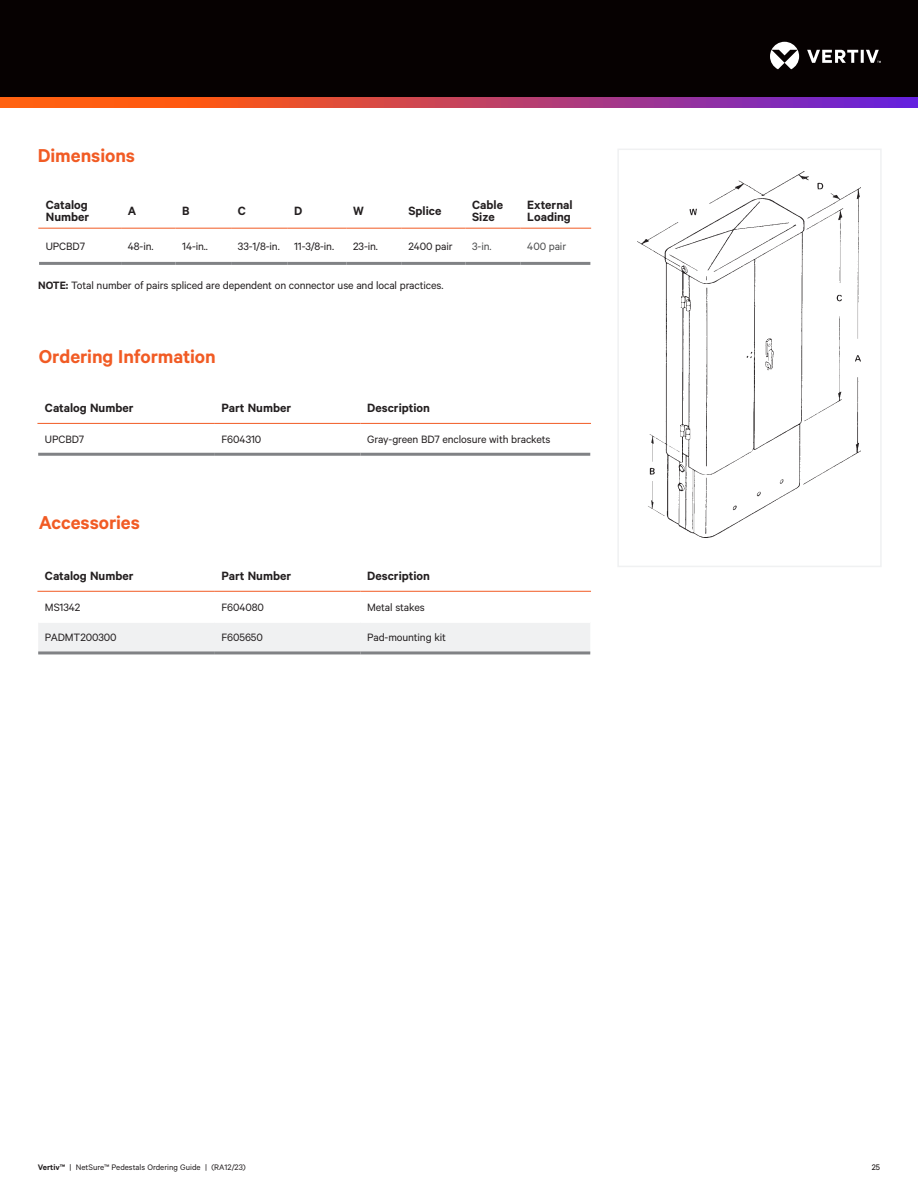
<style>
.page{position:relative;width:918px;height:1188px;background:#fff}
.page>*{position:absolute;margin:0;border:0;box-sizing:border-box;transform-origin:0 0}
.Vertiv_Orange_Main_Heading{font:600 21px "Calibre";color:#f15b24}
.DatasheetTableHeaderWhite{font:600 13.5px/12px "Calibre";color:#231f20}
.DatasheetTableBody{font:12px "Calibre";letter-spacing:-.01em;color:#231f20}
.DatasheetTableBody-2{font:12px "Calibre";letter-spacing:-.01em;color:#4b4c4d}
.Page_Number_Left{font:9px "Calibre";color:#231f20}
.Page_Number_Right{font:9px "Calibre";color:#060101}
.s1{font-weight:600}
</style>
<div class="page">
<div style="left:0;top:0;width:918px;height:108px;background:#060101"></div>
<svg style="left:770px;top:42px;width:111px;height:27px"></svg>
<svg style="left:0;top:98px;width:918px;height:10px;background:#c14361"></svg>
<div style="left:617px;top:149px;width:265px;height:418px;border:2px solid #f0f1f2"></div>
<img style="left:637px;top:171px;width:223px;height:366px">
<svg style="left:40px;top:227px;width:550px;height:1px"></svg>
<hr style="left:120px;top:195px;width:2px;height:33px;background:#fff">
<hr style="left:175px;top:195px;width:1px;height:33px;background:#fff">
<hr style="left:230px;top:195px;width:2px;height:33px;background:#fff">
<hr style="left:287px;top:195px;width:1px;height:33px;background:#fff">
<hr style="left:346px;top:195px;width:1px;height:33px;background:#fff">
<hr style="left:401px;top:195px;width:2px;height:33px;background:#fff">
<hr style="left:465px;top:195px;width:1px;height:33px;background:#fff">
<hr style="left:520px;top:195px;width:1px;height:33px;background:#fff">
<hr style="left:38px;top:228px;width:83px;height:1px;background:#f15b24">
<hr style="left:121px;top:228px;width:54px;height:1px;background:#f15b24">
<hr style="left:176px;top:228px;width:55px;height:1px;background:#f15b24">
<hr style="left:231px;top:228px;width:56px;height:1px;background:#f15b24">
<hr style="left:287px;top:228px;width:59px;height:1px;background:#f15b24">
<hr style="left:346px;top:228px;width:56px;height:1px;background:#f15b24">
<hr style="left:402px;top:228px;width:63px;height:1px;background:#f15b24">
<hr style="left:465px;top:228px;width:56px;height:1px;background:#f15b24">
<hr style="left:521px;top:228px;width:70px;height:1px;background:#f15b24">
<hr style="left:39px;top:262px;width:82px;height:3px;background:#808285">
<hr style="left:121px;top:262px;width:54px;height:3px;background:#808285">
<hr style="left:176px;top:262px;width:55px;height:3px;background:#808285">
<hr style="left:231px;top:262px;width:56px;height:3px;background:#808285">
<hr style="left:287px;top:262px;width:59px;height:3px;background:#808285">
<hr style="left:346px;top:262px;width:56px;height:3px;background:#808285">
<hr style="left:402px;top:262px;width:63px;height:3px;background:#808285">
<hr style="left:465px;top:262px;width:56px;height:3px;background:#808285">
<hr style="left:521px;top:262px;width:69px;height:3px;background:#808285">
<svg style="left:39px;top:422px;width:551px;height:1px"></svg>
<hr style="left:214px;top:393px;width:2px;height:30px;background:#fff">
<hr style="left:360px;top:393px;width:1px;height:30px;background:#fff">
<hr style="left:38px;top:453px;width:177px;height:3px;background:#808285">
<hr style="left:215px;top:453px;width:146px;height:3px;background:#808285">
<hr style="left:361px;top:453px;width:229px;height:3px;background:#808285">
<hr style="left:37px;top:423px;width:178px;height:1px;background:#f15b24">
<hr style="left:215px;top:423px;width:146px;height:1px;background:#f15b24">
<hr style="left:361px;top:423px;width:230px;height:1px;background:#f15b24">
<svg style="left:39px;top:590px;width:551px;height:1px"></svg>
<div style="left:38px;top:623px;width:552px;height:28px;background:#f0f1f2"></div>
<hr style="left:214px;top:561px;width:2px;height:30px;background:#fff">
<hr style="left:360px;top:561px;width:1px;height:30px;background:#fff">
<hr style="left:37px;top:591px;width:178px;height:1px;background:#f15b24">
<hr style="left:215px;top:591px;width:146px;height:1px;background:#f15b24">
<hr style="left:361px;top:591px;width:230px;height:1px;background:#f15b24">
<hr style="left:38px;top:651px;width:177px;height:3px;background:#808285">
<hr style="left:215px;top:651px;width:146px;height:3px;background:#808285">
<hr style="left:361px;top:651px;width:229px;height:3px;background:#808285">
<p class="Vertiv_Orange_Main_Heading" style="left:38px;top:143px;width:99px">Dimensions</p>
<p class="DatasheetTableHeaderWhite" style="left:46px;top:199px;width:45px">Catalog<br>Number</p>
<p class="DatasheetTableHeaderWhite" style="left:128px;top:205px;width:10px">A</p>
<p class="DatasheetTableHeaderWhite" style="left:182px;top:205px;width:9px">B</p>
<p class="DatasheetTableHeaderWhite" style="left:238px;top:205px;width:10px">C</p>
<p class="DatasheetTableHeaderWhite" style="left:294px;top:205px;width:10px">D</p>
<p class="DatasheetTableHeaderWhite" style="left:353px;top:205px;width:12px">W</p>
<p class="DatasheetTableHeaderWhite" style="left:409px;top:205px;width:34px">Splice</p>
<p class="DatasheetTableHeaderWhite" style="left:472px;top:199px;width:32px">Cable<br>Size</p>
<p class="DatasheetTableHeaderWhite" style="left:527px;top:199px;width:47px">External<br>Loading</p>
<p class="DatasheetTableBody" style="left:46px;top:239px;width:41px">UPCBD7</p>
<p class="DatasheetTableBody" style="left:128px;top:239px;width:27px">48-in.</p>
<p class="DatasheetTableBody" style="left:182px;top:239px;width:27px">14-in..</p>
<p class="DatasheetTableBody" style="left:238px;top:239px;width:43px">33-1/8-in.</p>
<p class="DatasheetTableBody" style="left:294px;top:239px;width:42px">11-3/8-in.</p>
<p class="DatasheetTableBody" style="left:353px;top:239px;width:26px">23-in.</p>
<p class="DatasheetTableBody" style="left:409px;top:239px;width:46px">2400 pair</p>
<p class="DatasheetTableBody-2" style="left:472px;top:239px;width:21px">3-in.</p>
<p class="DatasheetTableBody-2" style="left:527px;top:239px;width:40px">400 pair</p>
<p class="DatasheetTableBody" style="left:38px;top:278px;width:407px"><span class="s1">NOTE:</span> Total number of pairs spliced are dependent on connector use and local practices.</p>
<p class="Vertiv_Orange_Main_Heading" style="left:39px;top:344px;width:178px">Ordering Information</p>
<p class="DatasheetTableHeaderWhite" style="left:45px;top:402px;width:90px">Catalog Number</p>
<p class="DatasheetTableHeaderWhite" style="left:222px;top:402px;width:71px">Part Number</p>
<p class="DatasheetTableHeaderWhite" style="left:367px;top:402px;width:64px">Description</p>
<p class="DatasheetTableBody" style="left:45px;top:432px;width:41px">UPCBD7</p>
<p class="DatasheetTableBody" style="left:222px;top:432px;width:41px">F604310</p>
<p class="DatasheetTableBody" style="left:367px;top:432px;width:185px">Gray-green BD7 enclosure with brackets</p>
<p class="Vertiv_Orange_Main_Heading" style="left:39px;top:510px;width:103px">Accessories</p>
<p class="DatasheetTableHeaderWhite" style="left:45px;top:570px;width:90px">Catalog Number</p>
<p class="DatasheetTableHeaderWhite" style="left:222px;top:570px;width:71px">Part Number</p>
<p class="DatasheetTableHeaderWhite" style="left:367px;top:570px;width:64px">Description</p>
<p class="DatasheetTableBody" style="left:45px;top:600px;width:37px">MS1342</p>
<p class="DatasheetTableBody" style="left:222px;top:600px;width:44px">F604080</p>
<p class="DatasheetTableBody" style="left:367px;top:600px;width:59px">Metal stakes</p>
<p class="DatasheetTableBody" style="left:45px;top:631px;width:73px">PADMT200300</p>
<p class="DatasheetTableBody" style="left:222px;top:631px;width:43px">F605650</p>
<p class="DatasheetTableBody" style="left:367px;top:631px;width:80px">Pad-mounting kit</p>
<p class="Page_Number_Left" style="left:38px;top:1162px;width:210px"><span class="s1">Vertiv™</span> | NetSure™ Pedestals Ordering Guide | (RA12/23)</p>
<p class="Page_Number_Right" style="left:872px;top:1162px;width:10px">25</p>
</div>
